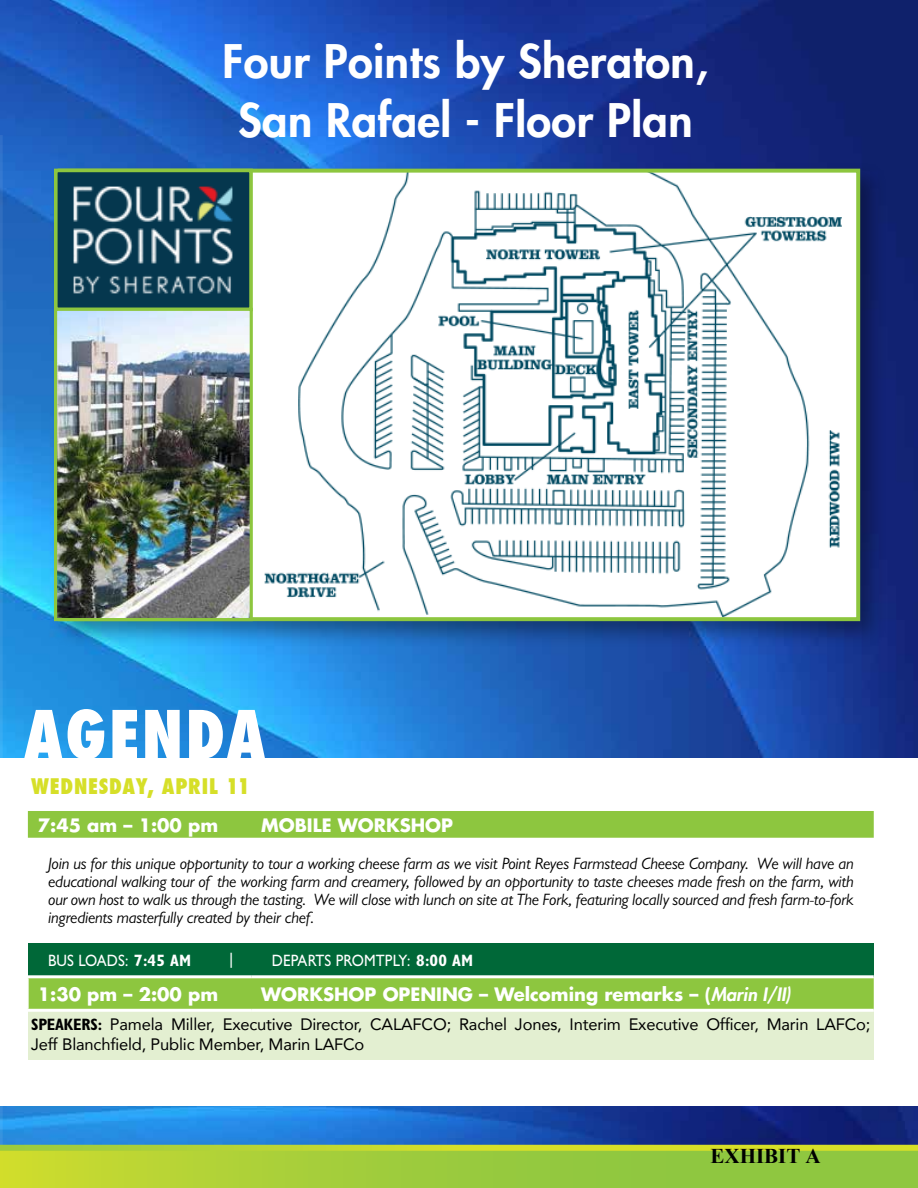
<style>
.page{position:relative;width:918px;height:1188px;background:#fff}
.page>*{position:absolute;margin:0;border:0;box-sizing:border-box;transform-origin:0 0}
.t1{font:800 condensed 64.8px "Futura";letter-spacing:.04em;color:#fff}
.t2{font:800 45px/59.2px "Futura LT";letter-spacing:.01em;color:#fff;text-align:center}
.t3{font:800 condensed 21px "Futura";letter-spacing:.04em;color:#d6df28}
.t4{font:700 21px "Times New Roman";color:#000}
.t5{font:700 18px "Futura LT";color:#fff}
.t6{font:italic 16.5px/18px "Gill Sans MT Pro";letter-spacing:-.01em;color:#000;text-align:justify}
.t7{font:16.5px/19.5px "Avenir";letter-spacing:-.01em;color:#000}
.t8{font:500 16.5px "Gill Sans MT Pro";letter-spacing:.01em;color:#fff;scale:.9 1}
.t9{font:500 16.5px "Gill Sans MT Pro";letter-spacing:.01em;color:#fff}
.s1{font-weight:700;font-stretch:condensed}
.s2{font-weight:800;font-style:italic}
.s3{font-family:"Gill Sans MT Pro";font-weight:700;font-stretch:condensed}
</style>
<div class="page">
<img style="left:0;top:0;width:918px;height:1145px">
<hr style="left:0;top:135px;width:3px;height:1053px;background:#fff">
<div style="left:51px;top:162px;width:836px;height:486px;background:#000;opacity:.35"></div>
<img style="left:253px;top:174px;width:602px;height:442px">
<div style="left:58px;top:169px;width:802px;height:452px;border:4px solid #8dc63f"></div>
<div style="left:0;top:758px;width:918px;height:348px;background:#fff"></div>
<svg style="left:28px;top:811px;width:846px;height:198px"></svg>
<div style="left:28px;top:943px;width:846px;height:34px;background:#006838"></div>
<div style="left:28px;top:1010px;width:846px;height:49px;background:#e3efd1"></div>
<hr style="left:27px;top:978px;width:2px;height:31px;background:#fff">
<hr style="left:27px;top:975px;width:224px;height:3px;background:#fff">
<hr style="left:251px;top:975px;width:623px;height:3px;background:#fff">
<hr style="left:27px;top:1009px;width:224px;height:3px;background:#fff">
<hr style="left:251px;top:1009px;width:623px;height:3px;background:#fff">
<svg style="left:0;top:1145px;width:918px;height:43px;background:#a6ce39"></svg>
<div style="left:54px;top:169px;width:199px;height:142px;background:#05374e;border:4px solid #8dc63f"></div>
<img style="left:73px;top:186px;width:160px;height:108px">
<img style="left:58px;top:312px;width:191px;height:305px">
<div style="left:54px;top:308px;width:199px;height:313px;border:3px solid #8dc63f"></div>
<h2 class="t2" style="left:222px;top:31px;width:487px">Four Points by Sheraton,<br>San Rafael - Floor Plan</h2>
<h1 class="t1" style="left:24px;top:691px;width:243px">AGENDA</h1>
<p class="t3" style="left:31px;top:772px;width:220px">WEDNESDAY, APRIL 11</p>
<p class="t5" style="left:38px;top:813px;width:182px">7:45 am – 1:00 pm</p>
<p class="t5" style="left:261px;top:813px;width:194px">MOBILE WORKSHOP</p>
<p class="t6" style="left:48px;top:855px;width:807px">Join us for this unique opportunity to tour a working cheese farm as we visit Point Reyes Farmstead Cheese Company. We will have an educational walking tour of the working farm and creamery, followed by an opportunity to taste cheeses made fresh on the farm, with our own host to walk us through the tasting. We will close with lunch on site at The Fork, featuring locally sourced and fresh farm-to-fork ingredients masterfully created by their chef.</p>
<p class="t8" style="left:48px;top:950px;width:160px">BUS LOADS: <span class="s1">7:45 AM</span></p>
<p class="t9" style="left:229px;top:949px;width:6px">|</p>
<p class="t8" style="left:272px;top:950px;width:225px">DEPARTS PROMTPLY: <span class="s1">8:00 AM</span></p>
<p class="t5" style="left:38px;top:982px;width:182px">1:30 pm – 2:00 pm</p>
<p class="t5" style="left:261px;top:982px;width:531px">WORKSHOP OPENING – Welcoming remarks – (<span class="s2">Marin I/II)</span></p>
<p class="t7" style="left:31px;top:1014px;width:841px"><span class="s3">SPEAKERS:</span> Pamela Miller, Executive Director, CALAFCO; Rachel Jones, Interim Executive Officer, Marin LAFCo;<br>Jeff Blanchfield, Public Member, Marin LAFCo</p>
<p class="t4" style="left:711px;top:1141px;width:112px">EXHIBIT A</p>
</div>
